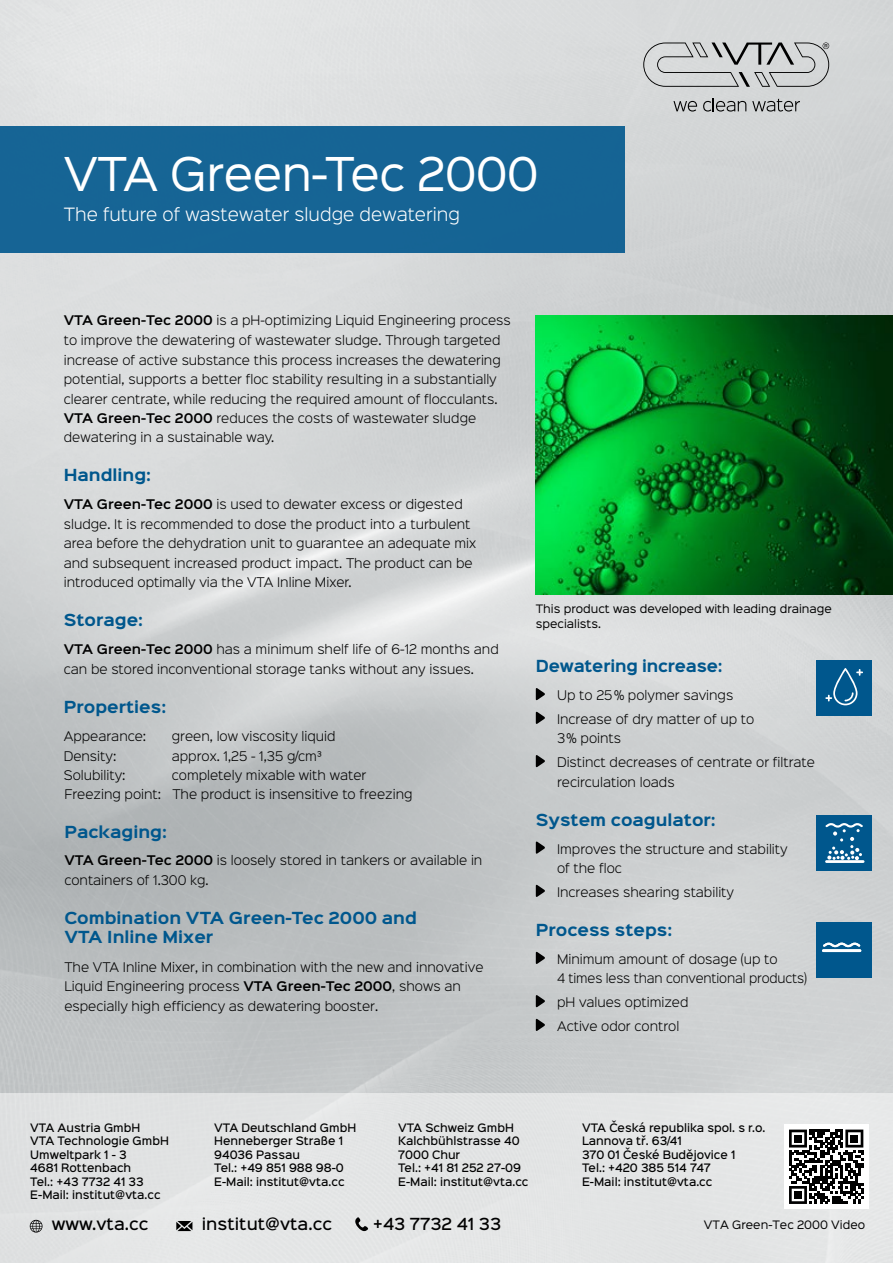
<style>
.page{position:relative;width:893px;height:1263px;background:#fff}
.page>*{position:absolute;margin:0;border:0;box-sizing:border-box;transform-origin:0 0}
.t1{font:42px "Sinkin Sans 400";letter-spacing:-.01em;color:#fff}
.t2{font:300 16.5px "Sinkin Sans 300";color:#fff}
.t3{font:700 15px/19.5px "Sinkin Sans 700";color:#00578d}
.t4{font:500 15px "Sinkin Sans 500";color:#000}
.t5{font:300 12px/19.5px "Sinkin Sans 300";color:#000}
.t6{font:500 10.5px/13.5px "Sinkin Sans 500";color:#000}
.t7{font:10.5px/15px "Sinkin Sans 400";color:#000}
.s1{font-family:"Sinkin Sans 600";font-weight:600}
</style>
<div class="page">
<img style="left:0;top:0;width:893px;height:1093px">
<svg style="left:673px;top:101px;width:24px;height:11px"></svg>
<svg style="left:703px;top:98px;width:43px;height:14px"></svg>
<svg style="left:752px;top:99px;width:48px;height:13px"></svg>
<svg style="left:643px;top:43px;width:186px;height:44px;background:#bcbebe"></svg>
<img style="left:536px;top:316px;width:357px;height:279px">
<div style="left:0;top:1093px;width:893px;height:170px;background:#e3e5e5"></div>
<div style="left:0;top:126px;width:625px;height:127px;background:#166495"></div>
<svg style="left:536px;top:688px;width:9px;height:12px"></svg>
<svg style="left:536px;top:712px;width:9px;height:12px"></svg>
<svg style="left:536px;top:755px;width:9px;height:12px"></svg>
<svg style="left:536px;top:841px;width:9px;height:13px"></svg>
<svg style="left:536px;top:885px;width:9px;height:12px"></svg>
<svg style="left:536px;top:952px;width:9px;height:12px"></svg>
<svg style="left:536px;top:995px;width:9px;height:12px"></svg>
<svg style="left:536px;top:1019px;width:9px;height:12px"></svg>
<svg style="left:30px;top:1220px;width:13px;height:12px"></svg>
<svg style="left:176px;top:1221px;width:16px;height:10px"></svg>
<svg style="left:355px;top:1217px;width:14px;height:14px"></svg>
<div style="left:816px;top:660px;width:56px;height:55px;background:#00578d"></div>
<svg style="left:825px;top:668px;width:38px;height:37px"></svg>
<div style="left:816px;top:815px;width:56px;height:55px;background:#00578d"></div>
<svg style="left:825px;top:823px;width:38px;height:37px"></svg>
<hr style="left:825px;top:860px;width:39px;height:3px;background:#fff">
<div style="left:816px;top:922px;width:56px;height:56px;background:#00578d"></div>
<svg style="left:823px;top:942px;width:37px;height:6px"></svg>
<hr style="left:822px;top:949px;width:39px;height:3px;background:#fff">
<div style="left:784px;top:1124px;width:84px;height:85px;background:#fff"></div>
<svg style="left:789px;top:1129px;width:74px;height:75px"></svg>
<div style="left:794px;top:1135px;width:8px;height:7px;background:#000"></div>
<div style="left:850px;top:1135px;width:8px;height:7px;background:#000"></div>
<div style="left:794px;top:1191px;width:8px;height:8px;background:#000"></div>
<h1 class="t1" style="left:64px;top:139px;width:476px">VTA Green-Tec 2000</h1>
<h2 class="t2" style="left:64px;top:201px;width:398px">The future of wastewater sludge dewatering</h2>
<p class="t5" style="left:64px;top:310px;width:449px"><span class="s1">VTA Green-Tec 2000</span> is a pH-optimizing Liquid Engineering process to improve the dewatering of wastewater sludge. Through targeted increase of active substance this process increases the dewatering potential, supports a better floc stability resulting in a substantially clearer centrate, while reducing the required amount of flocculants.<br><span class="s1">VTA Green-Tec 2000</span> reduces the costs of wastewater sludge dewatering in a sustainable way.</p>
<p class="t3" style="left:64px;top:467px;width:89px">Handling:</p>
<p class="t5" style="left:64px;top:494px;width:414px"><span class="s1">VTA Green-Tec 2000</span> is used to dewater excess or digested sludge. It is recommended to dose the product into a turbulent area before the dehydration unit to guarantee an adequate mix and subsequent increased product impact. The product can be introduced optimally via the VTA Inline Mixer.</p>
<p class="t3" style="left:64px;top:611px;width:81px">Storage:</p>
<p class="t5" style="left:64px;top:639px;width:436px"><span class="s1">VTA Green-Tec 2000</span> has a minimum shelf life of 6-12 months and can be stored inconventional storage tanks without any issues.</p>
<p class="t3" style="left:64px;top:698px;width:104px">Properties:</p>
<p class="t5" style="left:64px;top:725px;width:84px">Appearance:</p>
<p class="t5" style="left:172px;top:725px;width:165px">green, low viscosity liquid</p>
<p class="t5" style="left:64px;top:745px;width:54px">Density:</p>
<p class="t5" style="left:172px;top:745px;width:152px">approx. 1,25 - 1,35 g/cm³</p>
<p class="t5" style="left:64px;top:764px;width:63px">Solubility:</p>
<p class="t5" style="left:64px;top:765px;width:350px;line-height:18.9px;text-indent:107px">completely mixable with water<br>Freezing point: The product is insensitive to freezing</p>
<p class="t3" style="left:64px;top:823px;width:104px">Packaging:</p>
<p class="t5" style="left:64px;top:850px;width:420px"><span class="s1">VTA Green-Tec 2000</span> is loosely stored in tankers or available in containers of 1.300 kg.</p>
<p class="t3" style="left:64px;top:909px;width:354px">Combination VTA Green-Tec 2000 and<br>VTA Inline Mixer</p>
<p class="t5" style="left:64px;top:956px;width:421px">The VTA Inline Mixer, in combination with the new and innovative<br>Liquid Engineering process <span class="s1">VTA Green-Tec 2000</span>, shows an especially high efficiency as dewatering booster.</p>
<p class="t7" style="left:536px;top:600px;width:298px">This product was developed with leading drainage specialists.</p>
<p class="t3" style="left:536px;top:657px;width:188px">Dewatering increase:</p>
<p class="t5" style="left:557px;top:683px;width:199px;line-height:23.7px">Up to 25% polymer savings<br>Increase of dry matter of up to</p>
<p class="t5" style="left:557px;top:726px;width:259px;line-height:23.7px">3% points<br>Distinct decreases of centrate or filtrate</p>
<p class="t5" style="left:557px;top:771px;width:119px">recirculation loads</p>
<p class="t3" style="left:536px;top:811px;width:181px">System coagulator:</p>
<p class="t5" style="left:557px;top:838px;width:232px">Improves the structure and stability of the floc</p>
<p class="t5" style="left:557px;top:881px;width:179px">Increases shearing stability</p>
<p class="t3" style="left:536px;top:921px;width:138px">Process steps:</p>
<p class="t5" style="left:557px;top:948px;width:251px">Minimum amount of dosage (up to<br>4 times less than conventional products)</p>
<p class="t5" style="left:557px;top:990px;width:133px;line-height:23.7px">pH values optimized<br>Active odor control</p>
<p class="t6" style="left:30px;top:1120px;width:140px">VTA Austria GmbH<br>VTA Technologie GmbH<br>Umweltpark 1 - 3<br>4681 Rottenbach<br>Tel.: +43 7732 41 33<br>E-Mail: institut@vta.cc</p>
<p class="t6" style="left:214px;top:1120px;width:144px">VTA Deutschland GmbH<br>Henneberger Straße 1<br>94036 Passau<br>Tel.: +49 851 988 98-0<br>E-Mail: institut@vta.cc</p>
<p class="t6" style="left:398px;top:1120px;width:132px">VTA Schweiz GmbH<br>Kalchbühlstrasse 40<br>7000 Chur<br>Tel.: +41 81 252 27-09<br>E-Mail: institut@vta.cc</p>
<p class="t6" style="left:582px;top:1120px;width:185px">VTA Česká republika spol. s r.o.<br>Lannova tř. 63/41<br>370 01 České Budějovice 1<br>Tel.: +420 385 514 747<br>E-Mail: institut@vta.cc</p>
<p class="t4" style="left:52px;top:1210px;width:98px">www.vta.cc</p>
<p class="t4" style="left:202px;top:1210px;width:132px">institut@vta.cc</p>
<p class="t4" style="left:373px;top:1210px;width:130px">+43 7732 41 33</p>
<p class="t7" style="left:704px;top:1216px;width:163px">VTA Green-Tec 2000 Video</p>
</div>
